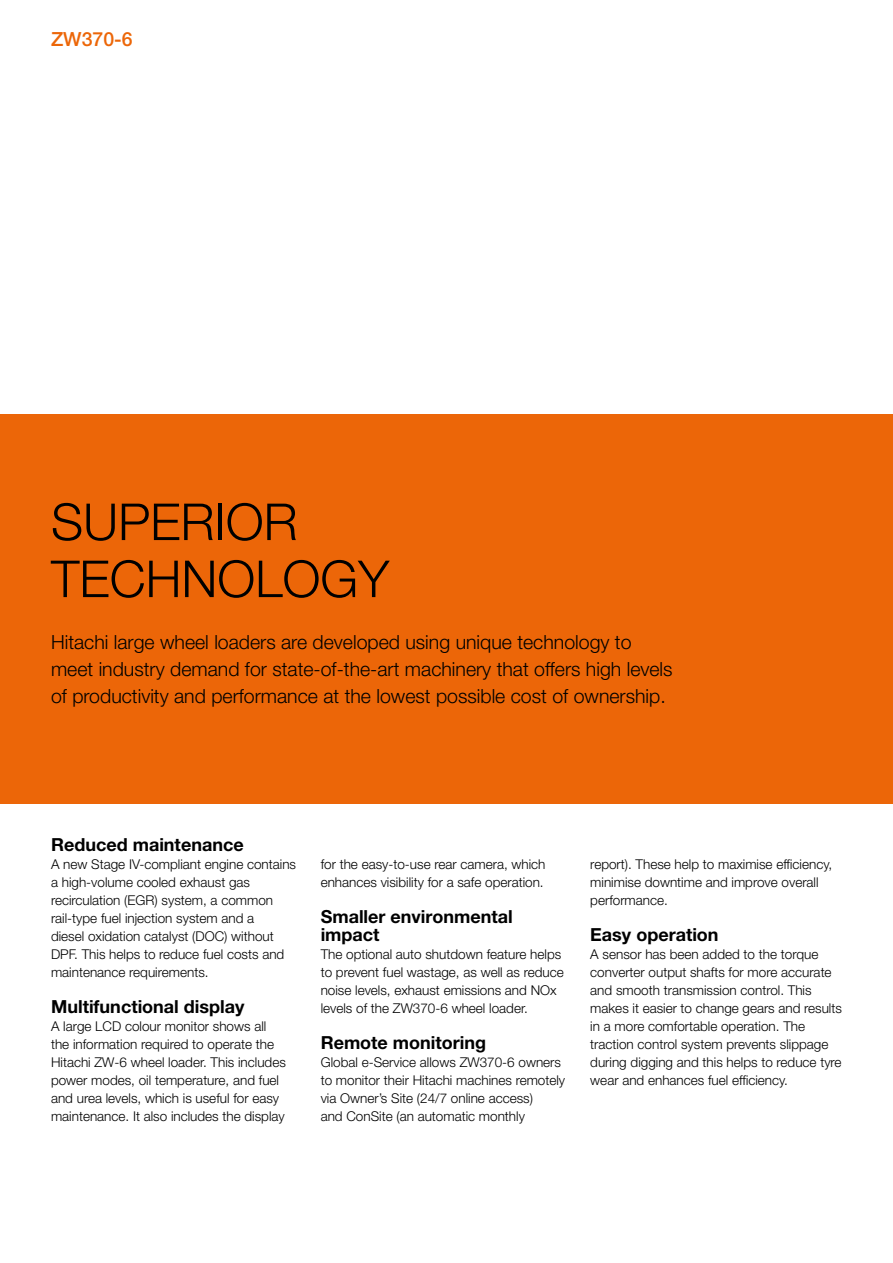
<style>
.page{position:relative;width:893px;height:1263px;background:#fff}
.page>*{position:absolute;margin:0;border:0;box-sizing:border-box;transform-origin:0 0}
.t1{font:300 51px/57px "Helvetica Neue LT Std";color:#000}
.t2{font:300 19.5px/27px "Helvetica Neue LT Std";color:#000}
.t3{font:500 19.5px "Helvetica Neue LT Std";color:#ec6608}
.t4{font:700 18px/18px "Helvetica Neue LT Pro";color:#000}
.t5{font:300 13.5px/18px "Helvetica Neue LT Std";color:#000}
</style>
<div class="page">
<div style="left:0;top:414px;width:893px;height:390px;background:#ec6608"></div>
<h2 class="t3" style="left:51px;top:27px;width:83px">ZW370‑6</h2>
<h1 class="t1" style="left:51px;top:492px;width:340px">SUPERIOR<br>TECHNOLOGY</h1>
<h2 class="t2" style="left:51px;top:628px;width:623px">Hitachi large wheel loaders are developed using unique technology to meet industry demand for state-of-the-art machinery that offers high levels of productivity and performance at the lowest possible cost of ownership.</h2>
<h3 class="t4" style="left:51px;top:835px;width:194px">Reduced maintenance</h3>
<p class="t5" style="left:51px;top:854px;width:247px">A new Stage IV-compliant engine contains a high-volume cooled exhaust gas recirculation (EGR) system, a common rail-type fuel injection system and a<br>diesel oxidation catalyst (DOC) without DPF. This helps to reduce fuel costs and maintenance requirements.</p>
<h3 class="t4" style="left:51px;top:997px;width:195px">Multifunctional display</h3>
<p class="t5" style="left:51px;top:1016px;width:236px">A large LCD colour monitor shows all the information required to operate the Hitachi ZW-6 wheel loader. This includes power modes, oil temperature, and fuel and urea levels, which is useful for easy maintenance. It also includes the display</p>
<p class="t5" style="left:321px;top:854px;width:226px">for the easy-to-use rear camera, which enhances visibility for a safe operation.</p>
<h3 class="t4" style="left:321px;top:907px;width:194px">Smaller environmental impact</h3>
<p class="t5" style="left:321px;top:944px;width:245px">The optional auto shutdown feature helps to prevent fuel wastage, as well as reduce noise levels, exhaust emissions and NOx levels of the ZW370‑6 wheel loader.</p>
<h3 class="t4" style="left:321px;top:1033px;width:167px">Remote monitoring</h3>
<p class="t5" style="left:321px;top:1052px;width:246px">Global e-Service allows ZW370‑6 owners to monitor their Hitachi machines remotely via Owner’s Site (24/7 online access)<br>and ConSite (an automatic monthly</p>
<p class="t5" style="left:590px;top:854px;width:243px">report). These help to maximise efficiency, minimise downtime and improve overall performance.</p>
<h3 class="t4" style="left:590px;top:925px;width:130px">Easy operation</h3>
<p class="t5" style="left:590px;top:944px;width:253px">A sensor has been added to the torque converter output shafts for more accurate and smooth transmission control. This makes it easier to change gears and results in a more comfortable operation. The traction control system prevents slippage during digging and this helps to reduce tyre wear and enhances fuel efficiency.</p>
</div>
